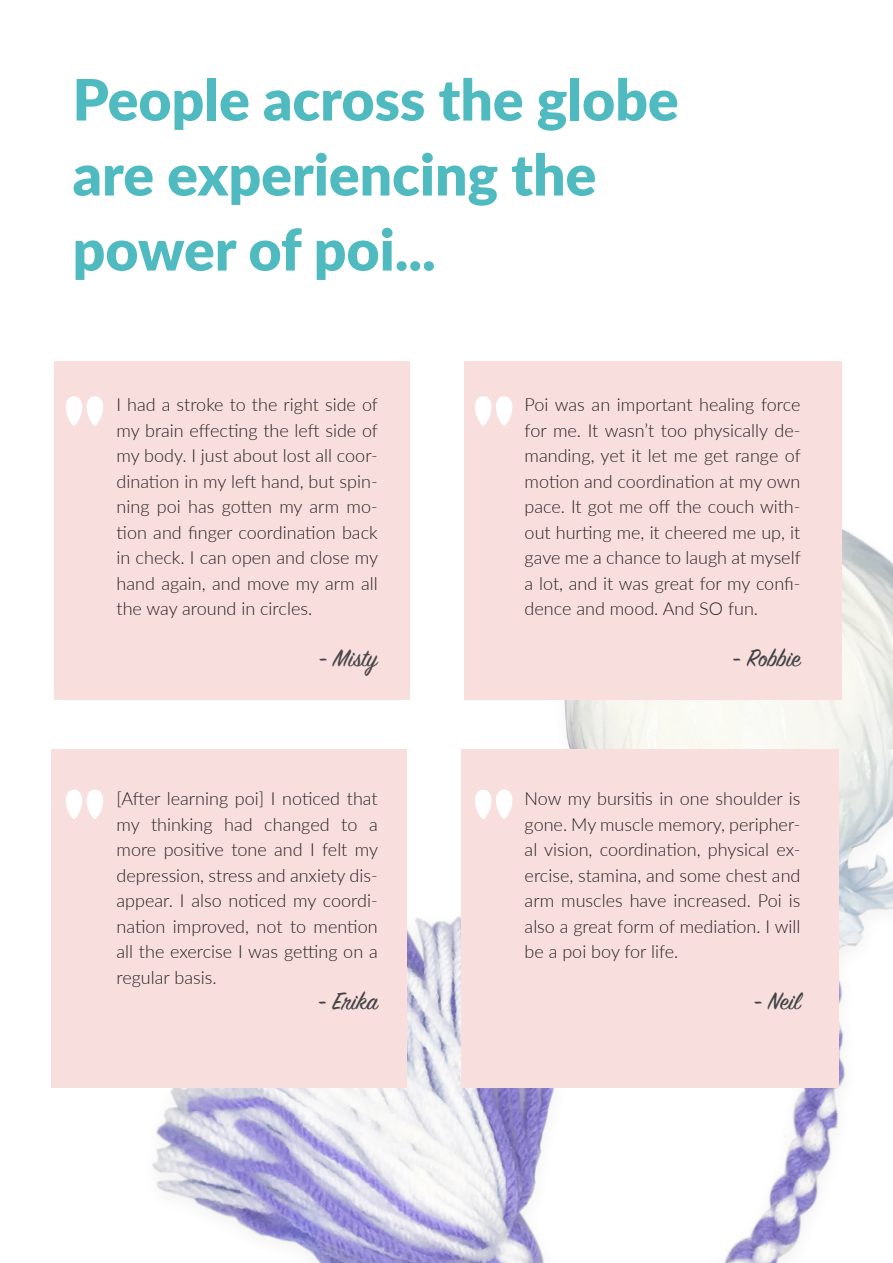
<style>
.page{position:relative;width:893px;height:1263px;background:#fff}
.page>*{position:absolute;margin:0;border:0;box-sizing:border-box;transform-origin:0 0}
.t1{font:76.5px "Cooper Black Std";color:#fff}
.t2{font:900 57px/75px "Lato";color:#4fbbc0}
.t3{font:27px "Sign Painter House Script";color:#414446}
.t4{font:27px "Sign Painter House Script";letter-spacing:-.005em;color:#494849}
.t5{font:300 18px/25.5px "Lato";color:#231f20;text-align:justify}
</style>
<div class="page">
<img style="left:152px;top:361px;width:741px;height:902px">
<div style="left:461px;top:749px;width:377px;height:339px;background:#f9dede"></div>
<div style="left:51px;top:749px;width:355px;height:339px;background:#f9dede"></div>
<div style="left:465px;top:361px;width:377px;height:339px;background:#f9dede"></div>
<div style="left:54px;top:361px;width:356px;height:339px;background:#f9dede"></div>
<p class="t2" style="left:73px;top:60px;width:608px">People across the globe are experiencing the power of poi...</p>
<p class="t1" style="left:62px;top:378px;width:46px">"</p>
<p class="t1" style="left:471px;top:378px;width:46px">"</p>
<p class="t5" style="left:117px;top:391px;width:263px">I had a stroke to the right side of my brain effecting the left side of my body. I just about lost all coor&shy;dination in my left hand, but spin&shy;ning poi has gotten my arm mo&shy;tion and finger coordination back in check. I can open and close my hand again, and move my arm all the way around in circles.</p>
<p class="t4" style="left:319px;top:641px;width:61px">- Misty</p>
<p class="t5" style="left:525px;top:391px;width:278px">Poi was an important healing force for me. It wasn’t too physically de&shy;manding, yet it let me get range of motion and coordination at my own pace. It got me off the couch with&shy;out hurting me, it cheered me up, it gave me a chance to laugh at myself a lot, and it was great for my confi&shy;dence and mood. And SO fun.</p>
<p class="t3" style="left:732px;top:641px;width:70px">- Robbie</p>
<p class="t1" style="left:62px;top:771px;width:46px">"</p>
<p class="t1" style="left:471px;top:771px;width:46px">"</p>
<p class="t5" style="left:117px;top:785px;width:263px">[After learning poi] I noticed that my thinking had changed to a more positive tone and I felt my depression, stress and anxiety dis&shy;appear. I also noticed my coordi&shy;nation improved, not to mention all the exercise I was getting on a regular basis.</p>
<p class="t3" style="left:318px;top:985px;width:61px">- Erika</p>
<p class="t5" style="left:525px;top:785px;width:277px">Now my bursitis in one shoulder is gone. My muscle memory, peripher&shy;al vision, coordination, physical ex&shy;ercise, stamina, and some chest and arm muscles have increased. Poi is also a great form of mediation. I will be a poi boy for life.</p>
<p class="t3" style="left:753px;top:985px;width:49px">- Neil</p>
</div>
